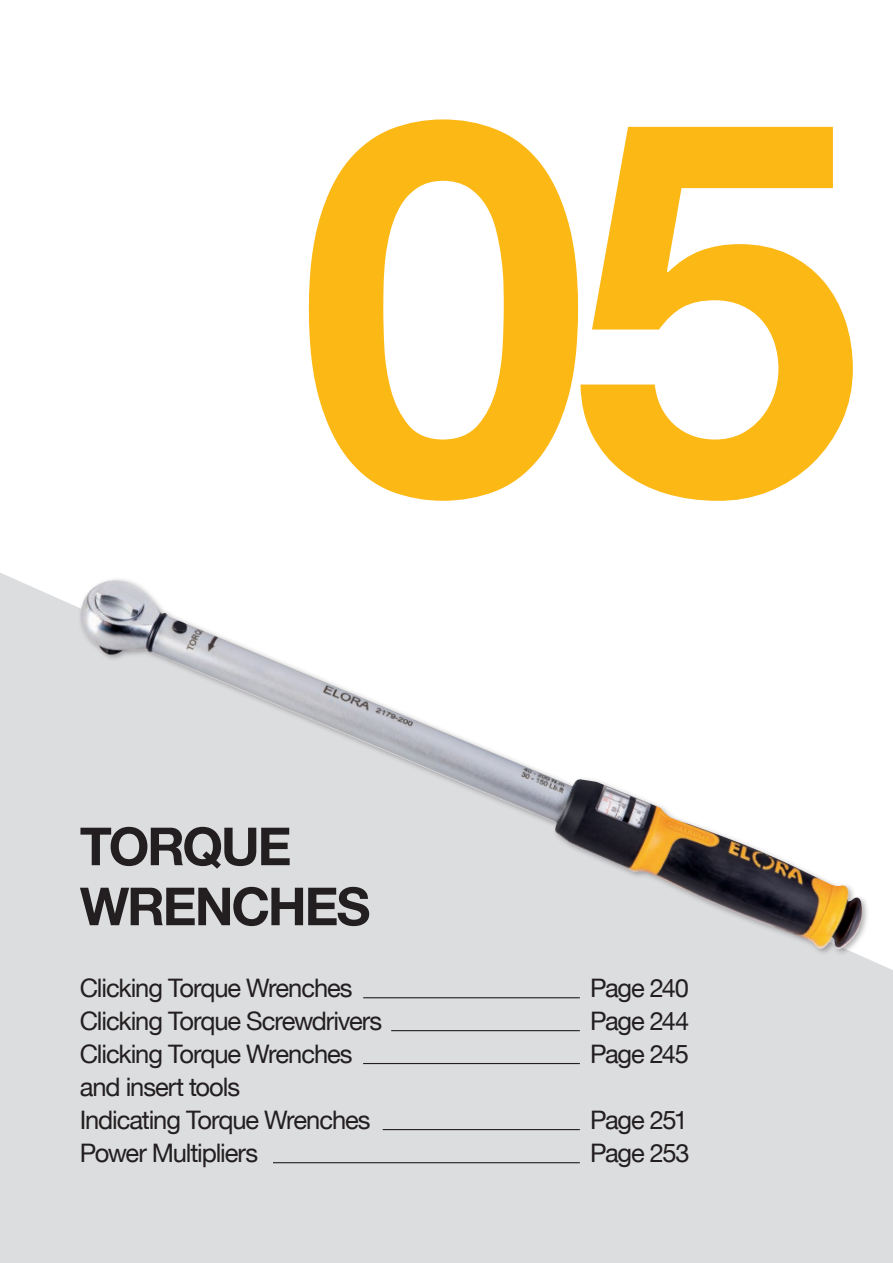
<style>
.page{position:relative;width:893px;height:1263px;background:#fff}
.page>*{position:absolute;margin:0;border:0;box-sizing:border-box;transform-origin:0 0}
.t1{font:700 523.65px "Helvetica Neue LT";color:#fcb814}
.t2{font:700 52.5px/60px "Helvetica Neue LT";letter-spacing:-.045em;color:#231f20}
.t3{font:25.5px/33px "Helvetica Neue LT";letter-spacing:-.045em;color:#231f20}
</style>
<div class="page">
<div style="left:0;top:573px;width:893px;height:690px;background:#dcdddf"></div>
<div style="left:77px;top:577px;width:793px;height:379px;background:#231f20;opacity:.35"></div>
<img style="left:78px;top:580px;width:785px;height:371px">
<hr style="left:391px;top:1030px;width:189px;height:1px;background:#231f20">
<hr style="left:363px;top:1063px;width:217px;height:1px;background:#231f20">
<hr style="left:383px;top:1129px;width:197px;height:1px;background:#231f20">
<hr style="left:273px;top:1162px;width:307px;height:1px;background:#231f20">
<hr style="left:363px;top:997px;width:217px;height:1px;background:#231f20">
<h1 class="t1" style="left:298px;top:-17px;width:566px">05</h1>
<h2 class="t2" style="left:80px;top:815px;width:292px">TORQUE<br>WRENCHES</h2>
<p class="t3" style="left:80px;top:971px;width:274px">Clicking Torque Wrenches</p>
<p class="t3" style="left:590px;top:971px;width:100px">Page 240</p>
<p class="t3" style="left:80px;top:1004px;width:304px">Clicking Torque Screwdrivers</p>
<p class="t3" style="left:590px;top:1004px;width:101px">Page 244</p>
<p class="t3" style="left:80px;top:1037px;width:274px">Clicking Torque Wrenches</p>
<p class="t3" style="left:590px;top:1037px;width:101px">Page 245</p>
<p class="t3" style="left:80px;top:1070px;width:292px">and insert tools<br>Indicating Torque Wrenches</p>
<p class="t3" style="left:590px;top:1103px;width:99px">Page 251</p>
<p class="t3" style="left:80px;top:1136px;width:180px">Power Multipliers</p>
<p class="t3" style="left:590px;top:1136px;width:101px">Page 253</p>
</div>
